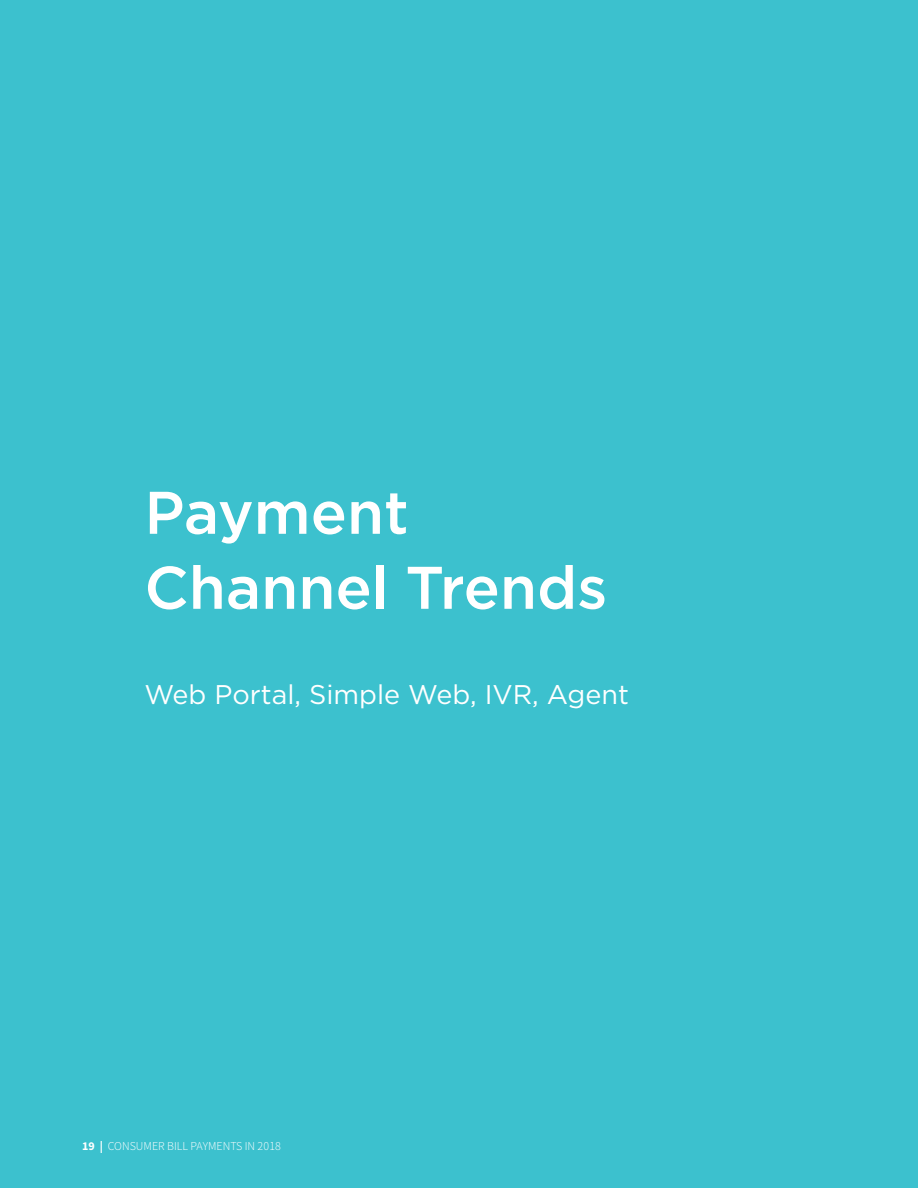
<style>
.page{position:relative;width:918px;height:1188px;background:#3cc1ce}
.page>*{position:absolute;margin:0;border:0;box-sizing:border-box;transform-origin:0 0}
.t1{font:500 60px/75px "Gotham";color:#fff}
.t2{font:27px "Gotham";color:#fff}
.t3{font:300 12px "Source Sans Pro";color:#fff}
.s1{font-weight:700}
</style>
<div class="page">
<p class="t1" style="left:144px;top:474px;width:464px">Payment<br>Channel Trends</p>
<p class="t2" style="left:144px;top:680px;width:486px">Web Portal, Simple Web, IVR, Agent</p>
<p class="t3" style="left:82px;top:1139px;width:200px"><span class="s1">19 |</span> CONSUMER BILL PAYMENTS IN 2018</p>
</div>
